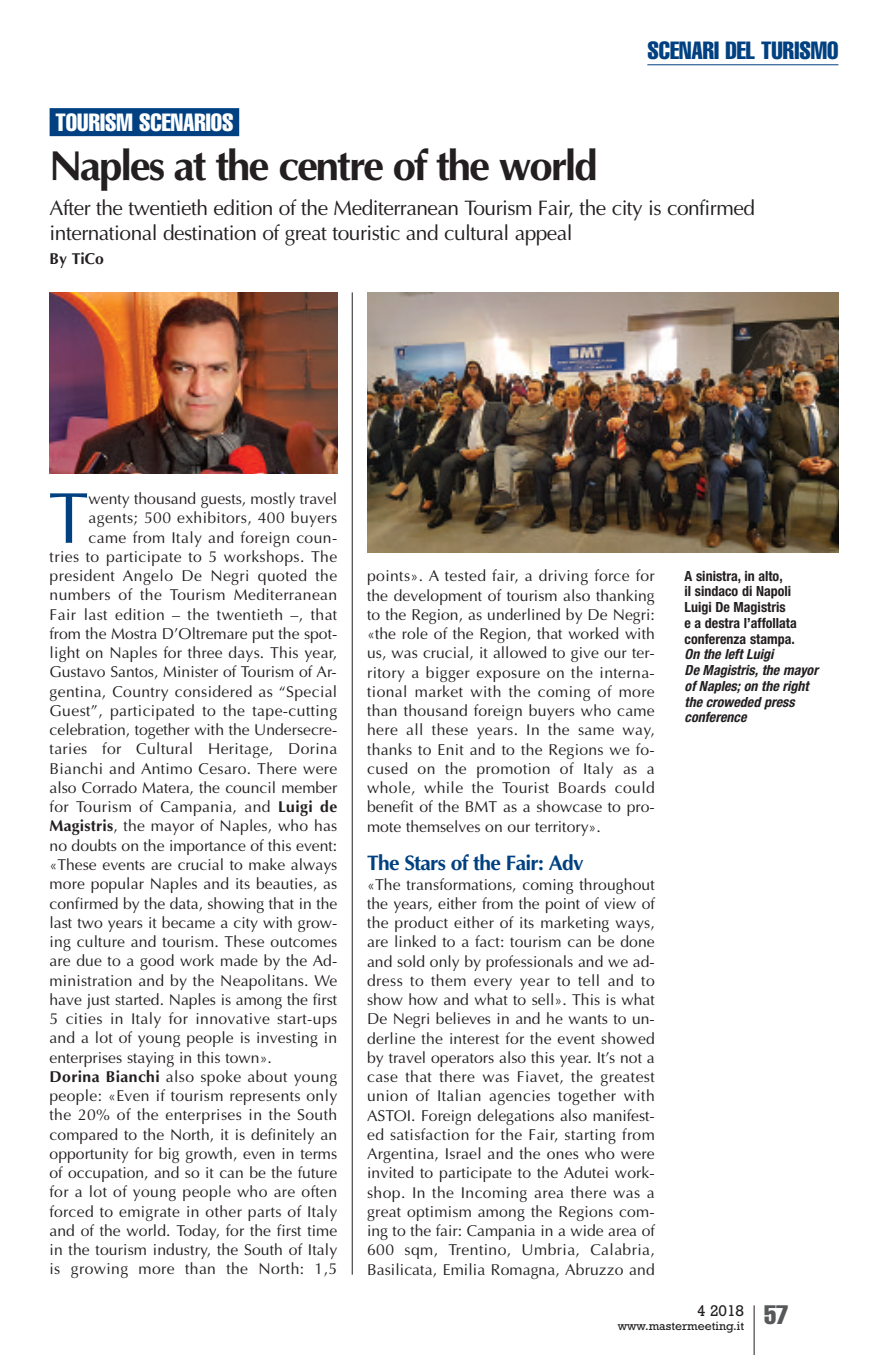
<style>
.page{position:relative;width:893px;height:1355px;background:#fff}
.page>*{position:absolute;margin:0;border:0;box-sizing:border-box;transform-origin:0 0}
.t1{font:72.27px "Optima";color:#014081}
.t2{font:700 42px "Optima";letter-spacing:-.05em;color:#231f20}
.t3{font:extra-condensed 24.5px "Helvetica";color:#014081}
.t4{font:extra-condensed 24.5px "Helvetica";color:#fff}
.t5{font:21px/24.5px "Optima";letter-spacing:-.025em;color:#231f20}
.t6{font:700 21px "Optima";letter-spacing:-.035em;color:#014081}
.t7{font:15.75px/19.2px "Optima";letter-spacing:.01em;color:#231f20;text-align:justify}
.t8{font:700 15.75px "Optima";color:#231f20}
.t9{font:15.75px "Rockwell";color:#231f20}
.t10{font:700 condensed 14px/15.8px "Helvetica Neue";color:#231f20}
.t11{font:italic 700 condensed 14px/15.8px "Helvetica Neue";color:#231f20}
.t12{font:12.25px "Rockwell";color:#231f20}
.s1{color:#014081}
.s2{font-weight:700}
</style>
<div class="page">
<hr style="left:754px;top:1305px;width:1px;height:49px;background:#231f20">
<hr style="left:647px;top:64px;width:191px;height:1px;background:#014081">
<div style="left:50px;top:108px;width:189px;height:28px;background:#014081"></div>
<hr style="left:352px;top:292px;width:1px;height:982px;background:#231f20">
<img style="left:367px;top:292px;width:471px;height:260px">
<img style="left:50px;top:292px;width:287px;height:181px">
<h3 class="t3" style="left:647px;top:42px;width:193px">SCENARI DEL TURISMO</h3>
<h3 class="t4" style="left:55px;top:114px;width:185px">TOURISM SCENARIOS<span class="s1">.</span></h3>
<h2 class="t2" style="left:50px;top:141px;width:550px">Naples at the centre of the world</h2>
<h3 class="t5" style="left:50px;top:196px;width:707px">After the twentieth edition of the Mediterranean Tourism Fair, the city is confirmed international destination of great touristic and cultural appeal</h3>
<p class="t8" style="left:50px;top:249px;width:56px">By TiCo</p>
<h1 class="t1" style="left:49px;top:475px;width:42px">T</h1>
<p class="t7" style="left:89px;top:489px;width:250px">wenty thousand guests, mostly travel</p>
<p class="t7" style="left:89px;top:508px;width:250px">agents; 500 exhibitors, 400 buyers</p>
<p class="t7" style="left:89px;top:527px;width:250px">came from Italy and foreign coun-</p>
<p class="t7" style="left:50px;top:546px;width:289px">tries to participate to 5 workshops. The</p>
<p class="t7" style="left:50px;top:566px;width:289px">president Angelo De Negri quoted the</p>
<p class="t7" style="left:50px;top:585px;width:289px">numbers of the Tourism Mediterranean</p>
<p class="t7" style="left:50px;top:604px;width:289px">Fair last edition – the twentieth –, that</p>
<p class="t7" style="left:50px;top:623px;width:289px">from the Mostra D’Oltremare put the spot-</p>
<p class="t7" style="left:50px;top:643px;width:289px">light on Naples for three days. This year,</p>
<p class="t7" style="left:50px;top:662px;width:289px">Gustavo Santos, Minister of Tourism of Ar-</p>
<p class="t7" style="left:50px;top:681px;width:289px">gentina, Country considered as “Special</p>
<p class="t7" style="left:50px;top:700px;width:289px">Guest”, participated to the tape-cutting</p>
<p class="t7" style="left:50px;top:720px;width:289px">celebration, together with the Undersecre-</p>
<p class="t7" style="left:50px;top:739px;width:289px">taries for Cultural Heritage, Dorina</p>
<p class="t7" style="left:50px;top:758px;width:289px">Bianchi and Antimo Cesaro. There were</p>
<p class="t7" style="left:50px;top:777px;width:289px">also Corrado Matera, the council member</p>
<p class="t7" style="left:50px;top:797px;width:289px">for Tourism of Campania, and <span class="s2">Luigi de</span></p>
<p class="t7" style="left:50px;top:816px;width:289px"><span class="s2">Magistris</span>, the mayor of Naples, who has</p>
<p class="t7" style="left:50px;top:835px;width:289px">no doubts on the importance of this event:</p>
<p class="t7" style="left:50px;top:854px;width:289px">«These events are crucial to make always</p>
<p class="t7" style="left:50px;top:874px;width:289px">more popular Naples and its beauties, as</p>
<p class="t7" style="left:50px;top:893px;width:289px">confirmed by the data, showing that in the</p>
<p class="t7" style="left:50px;top:912px;width:289px">last two years it became a city with grow-</p>
<p class="t7" style="left:50px;top:931px;width:289px">ing culture and tourism. These outcomes</p>
<p class="t7" style="left:50px;top:951px;width:289px">are due to a good work made by the Ad-</p>
<p class="t7" style="left:50px;top:970px;width:289px">ministration and by the Neapolitans. We</p>
<p class="t7" style="left:50px;top:989px;width:289px">have just started. Naples is among the first</p>
<p class="t7" style="left:50px;top:1008px;width:289px">5 cities in Italy for innovative start-ups</p>
<p class="t7" style="left:50px;top:1028px;width:289px">and a lot of young people is investing in</p>
<p class="t7" style="left:50px;top:1047px;width:224px">enterprises staying in this town».</p>
<p class="t7" style="left:50px;top:1066px;width:289px"><span class="s2">Dorina Bianchi</span> also spoke about young</p>
<p class="t7" style="left:50px;top:1085px;width:289px">people: «Even if tourism represents only</p>
<p class="t7" style="left:50px;top:1105px;width:289px">the 20% of the enterprises in the South</p>
<p class="t7" style="left:50px;top:1124px;width:289px">compared to the North, it is definitely an</p>
<p class="t7" style="left:50px;top:1143px;width:289px">opportunity for big growth, even in terms</p>
<p class="t7" style="left:50px;top:1162px;width:289px">of occupation, and so it can be the future</p>
<p class="t7" style="left:50px;top:1182px;width:289px">for a lot of young people who are often</p>
<p class="t7" style="left:50px;top:1201px;width:289px">forced to emigrate in other parts of Italy</p>
<p class="t7" style="left:50px;top:1220px;width:289px">and of the world. Today, for the first time</p>
<p class="t7" style="left:50px;top:1239px;width:289px">in the tourism industry, the South of Italy</p>
<p class="t7" style="left:50px;top:1259px;width:289px">is growing more than the North: 1,5</p>
<p class="t7" style="left:367px;top:566px;width:289px">points». A tested fair, a driving force for the development of tourism also thanking to the Region, as underlined by De Negri: «the role of the Region, that worked with us, was crucial, it allowed to give our ter&shy;ritory a bigger exposure on the interna&shy;tional market with the coming of more than thousand foreign buyers who came here all these years. In the same way, thanks to Enit and to the Regions we fo&shy;cused on the promotion of Italy as a whole, while the Tourist Boards could benefit of the BMT as a showcase to pro&shy;mote themselves on our territory».</p>
<h3 class="t6" style="left:367px;top:850px;width:218px">The Stars of the Fair: Adv</h3>
<p class="t7" style="left:367px;top:874px;width:289px">«The transformations, coming throughout the years, either from the point of view of the product either of its marketing ways, are linked to a fact: tourism can be done and sold only by professionals and we ad&shy;dress to them every year to tell and to show how and what to sell». This is what De Negri believes in and he wants to un&shy;derline the interest for the event showed by travel operators also this year. It’s not a case that there was Fiavet, the greatest union of Italian agencies together with ASTOI. Foreign delegations also manifest&shy;ed satisfaction for the Fair, starting from Argentina, Israel and the ones who were invited to participate to the Adutei work&shy;shop. In the Incoming area there was a great optimism among the Regions com&shy;ing to the fair: Campania in a wide area of 600 sqm, Trentino, Umbria, Calabria, Basilicata, Emilia Romagna, Abruzzo and</p>
<p class="t10" style="left:685px;top:569px;width:114px">A sinistra, in alto,<br>il sindaco di Napoli<br>Luigi De Magistris<br>e a destra l’affollata conferenza stampa.</p>
<p class="t11" style="left:685px;top:647px;width:135px">On the left Luigi<br>De Magistris, the mayor of Naples; on the right the croweded press conference</p>
<p class="t9" style="left:697px;top:1305px;width:49px">4 2018</p>
<p class="t12" style="left:618px;top:1321px;width:172px">www.mastermeeting.it <sup>57</sup></p>
</div>
